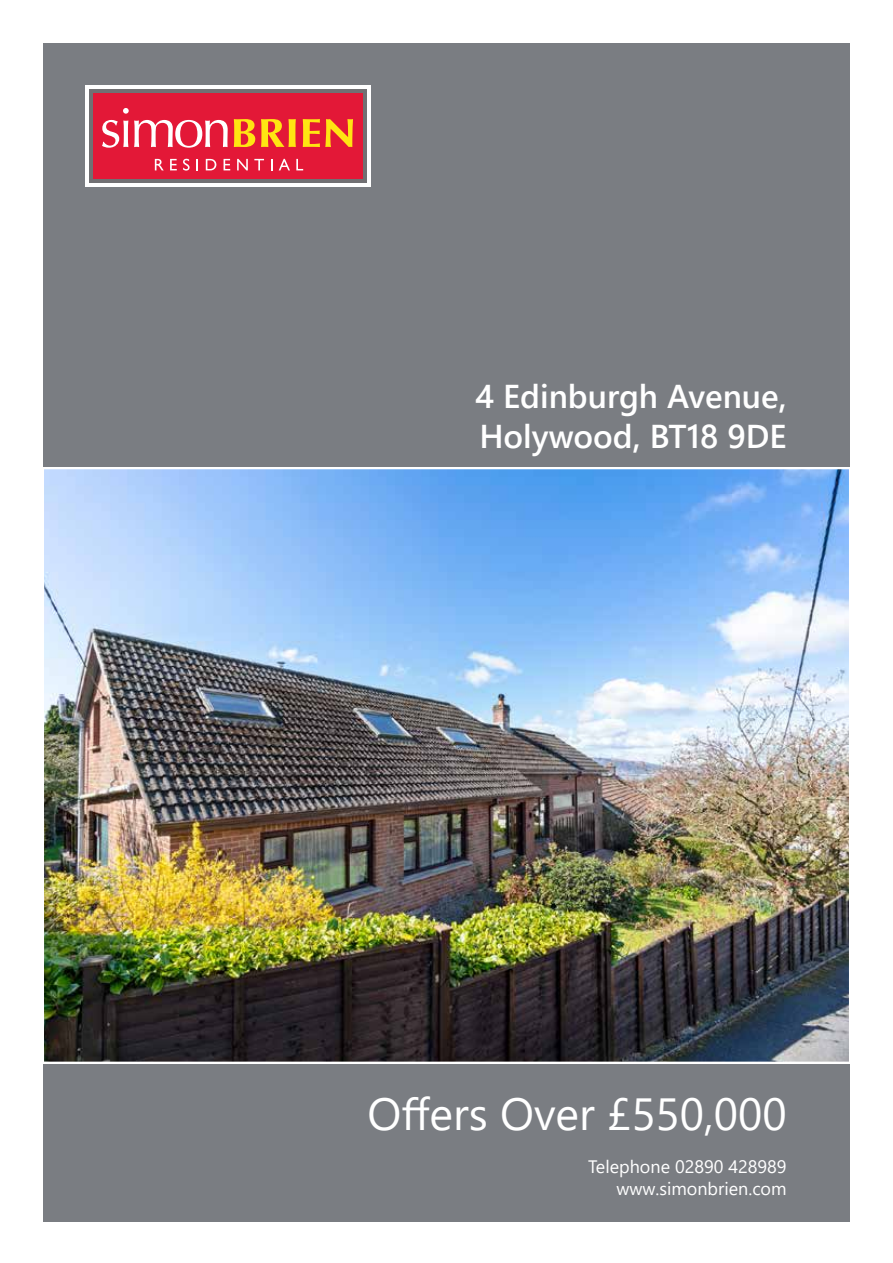
<style>
.page{position:relative;width:893px;height:1263px;background:#fff}
.page>*{position:absolute;margin:0;border:0;box-sizing:border-box;transform-origin:0 0}
.t1{font:45px "Segoe UI";color:#fff}
.t2{font:600 33px/39.6px "Segoe UI";color:#fff}
.t3{font:18px/21.6px "Segoe UI";color:#fff;text-align:right}
</style>
<div class="page">
<div style="left:43px;top:43px;width:807px;height:424px;background:#7a7d82"></div>
<div style="left:43px;top:1064px;width:807px;height:157px;background:#7a7d82"></div>
<img style="left:46px;top:471px;width:801px;height:589px">
<div style="left:85px;top:85px;width:286px;height:102px;background:#fff"></div>
<div style="left:89px;top:89px;width:278px;height:94px;background:#717073"></div>
<div style="left:93px;top:93px;width:270px;height:86px;background:#e31837"></div>
<svg style="left:102px;top:108px;width:126px;height:40px"></svg>
<svg style="left:234px;top:119px;width:21px;height:28px"></svg>
<svg style="left:261px;top:119px;width:35px;height:28px"></svg>
<svg style="left:303px;top:119px;width:50px;height:28px"></svg>
<svg style="left:155px;top:159px;width:9px;height:11px"></svg>
<svg style="left:170px;top:159px;width:7px;height:11px"></svg>
<svg style="left:183px;top:159px;width:7px;height:12px"></svg>
<svg style="left:196px;top:159px;width:2px;height:11px"></svg>
<svg style="left:206px;top:159px;width:10px;height:11px"></svg>
<svg style="left:224px;top:159px;width:6px;height:11px"></svg>
<svg style="left:237px;top:159px;width:11px;height:11px"></svg>
<svg style="left:254px;top:159px;width:10px;height:11px"></svg>
<svg style="left:279px;top:159px;width:11px;height:11px"></svg>
<svg style="left:296px;top:159px;width:7px;height:11px"></svg>
<h2 class="t2" style="left:475px;top:374px;width:313px">4 Edinburgh Avenue,<br>Holywood, BT18 9DE</h2>
<h1 class="t1" style="left:368px;top:1071px;width:421px">Offers Over £550,000</h1>
<p class="t3" style="left:588px;top:1154px;width:200px">Telephone 02890 428989 www.simonbrien.com</p>
</div>
